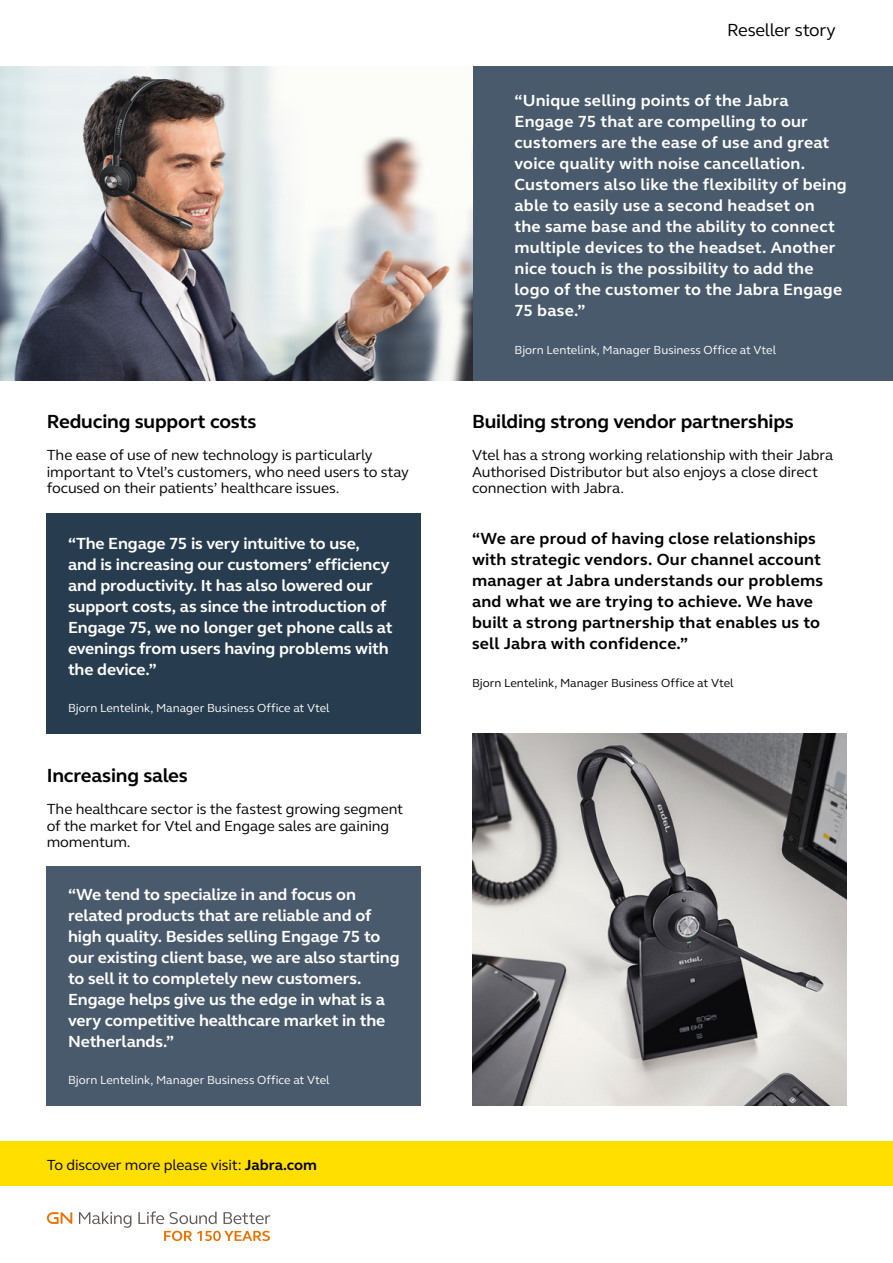
<style>
.page{position:relative;width:893px;height:1263px;background:#fff}
.page>*{position:absolute;margin:0;border:0;box-sizing:border-box;transform-origin:0 0}
.t1{font:700 19.5px "GN Elliot";letter-spacing:-.01em;color:#000}
.t2{font:18px "GN Elliot";letter-spacing:-.015em;color:#000}
.t3{font:700 16.5px/21px "GN Elliot";letter-spacing:-.005em;color:#fff}
.t4{font:700 16.5px/21px "GN Elliot";letter-spacing:.015em;color:#fff}
.t5{font:700 16.5px/21px "GN Elliot";letter-spacing:.015em;color:#000}
.t6{font:15px/16.5px "GN Elliot";letter-spacing:-.005em;color:#000}
.t7{font:12px "GN Elliot";color:#fff}
.t8{font:12px "GN Elliot";color:#000}
.s1{font-weight:700}
</style>
<div class="page">
<div style="left:455px;top:66px;width:438px;height:315px;background:#495a6c"></div>
<img style="left:0;top:66px;width:472px;height:315px">
<img style="left:472px;top:734px;width:374px;height:372px">
<div style="left:47px;top:866px;width:374px;height:240px;background:#495a6c"></div>
<div style="left:47px;top:513px;width:374px;height:221px;background:#273c4e"></div>
<div style="left:0;top:1141px;width:893px;height:45px;background:#ffdf00"></div>
<svg style="left:47px;top:1212px;width:25px;height:12px"></svg>
<svg style="left:79px;top:1211px;width:52px;height:17px"></svg>
<svg style="left:138px;top:1211px;width:26px;height:13px"></svg>
<svg style="left:170px;top:1211px;width:47px;height:13px"></svg>
<svg style="left:224px;top:1212px;width:46px;height:12px"></svg>
<svg style="left:164px;top:1231px;width:106px;height:10px"></svg>
<p class="t1" style="left:47px;top:408px;width:211px">Reducing support costs</p>
<p class="t6" style="left:47px;top:447px;width:363px">The ease of use of new technology is particularly important to Vtel’s customers, who need users to stay focused on their patients’ healthcare issues.</p>
<p class="t3" style="left:68px;top:533px;width:326px">“The Engage 75 is very intuitive to use, and is increasing our customers’ efficiency and productivity. It has also lowered our support costs, as since the introduction of Engage 75, we no longer get phone calls at evenings from users having problems with the device.”</p>
<p class="t7" style="left:68px;top:700px;width:263px">Bjorn Lentelink, Manager Business Office at Vtel</p>
<p class="t1" style="left:47px;top:762px;width:143px">Increasing sales</p>
<p class="t6" style="left:47px;top:801px;width:358px">The healthcare sector is the fastest growing segment of the market for Vtel and Engage sales are gaining momentum.</p>
<p class="t3" style="left:68px;top:883px;width:333px">“We tend to specialize in and focus on related products that are reliable and of high quality. Besides selling Engage 75 to our existing client base, we are also starting to sell it to completely new customers.<br>Engage helps give us the edge in what is a very competitive healthcare market in the Netherlands.”</p>
<p class="t7" style="left:68px;top:1072px;width:263px">Bjorn Lentelink, Manager Business Office at Vtel</p>
<p class="t6" style="left:47px;top:1156px;width:272px">To discover more please visit: <span class="s1">Jabra.com</span></p>
<p class="t2" style="left:727px;top:18px;width:110px">Reseller story</p>
<p class="t4" style="left:514px;top:90px;width:334px">“Unique selling points of the Jabra Engage 75 that are compelling to our customers are the ease of use and great voice quality with noise cancellation.<br>Customers also like the flexibility of being able to easily use a second headset on<br>the same base and the ability to connect multiple devices to the headset. Another nice touch is the possibility to add the logo of the customer to the Jabra Engage 75 base.”</p>
<p class="t7" style="left:514px;top:342px;width:263px">Bjorn Lentelink, Manager Business Office at Vtel</p>
<p class="t1" style="left:472px;top:408px;width:323px">Building strong vendor partnerships</p>
<p class="t6" style="left:472px;top:447px;width:363px">Vtel has a strong working relationship with their Jabra<br>Authorised Distributor but also enjoys a close direct connection with Jabra.</p>
<p class="t5" style="left:472px;top:528px;width:353px">“We are proud of having close relationships with strategic vendors. Our channel account manager at Jabra understands our problems and what we are trying to achieve. We have built a strong partnership that enables us to sell Jabra with confidence.”</p>
<p class="t8" style="left:472px;top:675px;width:263px">Bjorn Lentelink, Manager Business Office at Vtel</p>
</div>
